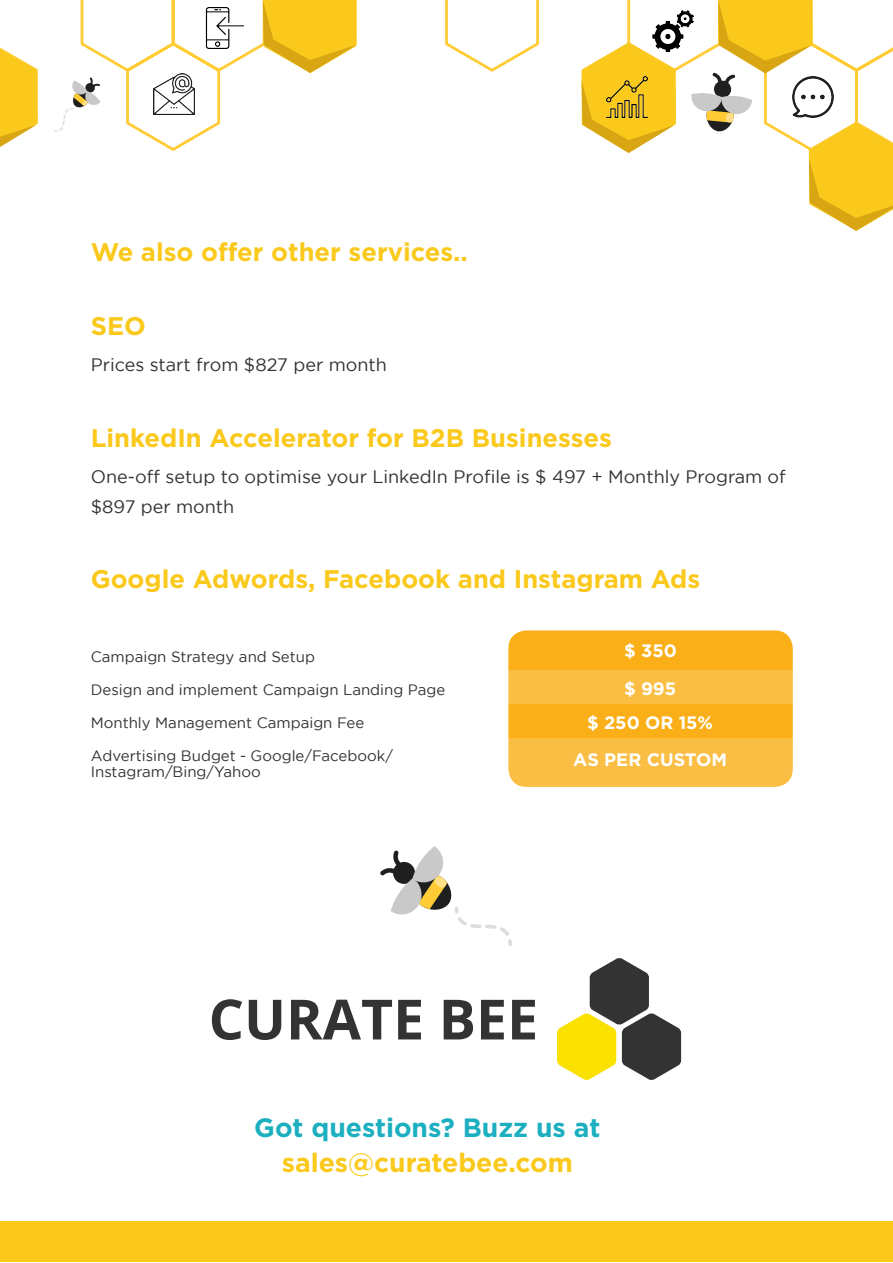
<style>
.page{position:relative;width:893px;height:1263px;background:#fff}
.page>*{position:absolute;margin:0;border:0;box-sizing:border-box;transform-origin:0 0}
.t1{font:700 26.4px "Gotham";color:#1bafc0}
.t2{font:700 26.4px "Gotham";color:#fac91c}
.t3{font:700 25.5px "Gotham";color:#fac91c}
.t4{font:18px/30px "Gotham";color:#333}
.t5{font:700 18px "Gotham";color:#fff}
.t6{font:15px "Gotham";color:#333}
</style>
<div class="page">
<div style="left:0;top:1221px;width:893px;height:41px;background:#fac91c"></div>
<div style="left:508px;top:630px;width:285px;height:157px;background:#faaf18;border-radius:18px"></div>
<div style="left:508px;top:671px;width:285px;height:33px;background:#fabe45"></div>
<div style="left:508px;top:738px;width:285px;height:49px;background:#fabe45"></div>
<svg style="left:80px;top:0;width:611px;height:151px"></svg>
<svg style="left:262px;top:0;width:96px;height:75px"></svg>
<svg style="left:580px;top:41px;width:98px;height:112px"></svg>
<svg style="left:0;top:47px;width:38px;height:100px"></svg>
<svg style="left:691px;top:0;width:202px;height:231px"></svg>
<img style="left:792px;top:76px;width:41px;height:41px">
<img style="left:653px;top:10px;width:41px;height:41px">
<img style="left:153px;top:73px;width:41px;height:41px">
<img style="left:606px;top:76px;width:41px;height:41px">
<img style="left:204px;top:8px;width:41px;height:40px">
<svg style="left:54px;top:77px;width:46px;height:55px"></svg>
<svg style="left:380px;top:846px;width:132px;height:100px"></svg>
<svg style="left:557px;top:958px;width:124px;height:122px"></svg>
<svg style="left:212px;top:999px;width:30px;height:41px"></svg>
<svg style="left:249px;top:1000px;width:32px;height:40px"></svg>
<svg style="left:291px;top:1000px;width:101px;height:39px"></svg>
<svg style="left:398px;top:1000px;width:23px;height:39px"></svg>
<svg style="left:444px;top:1000px;width:29px;height:39px"></svg>
<svg style="left:481px;top:1000px;width:23px;height:39px"></svg>
<svg style="left:512px;top:1000px;width:23px;height:39px"></svg>
<p class="t3" style="left:91px;top:235px;width:379px">We also offer other services..</p>
<p class="t3" style="left:91px;top:310px;width:57px">SEO</p>
<p class="t4" style="left:91px;top:350px;width:298px">Prices start from $827 per month</p>
<p class="t3" style="left:91px;top:421px;width:523px">LinkedIn Accelerator for B2B Businesses</p>
<p class="t4" style="left:91px;top:461px;width:697px">One-off setup to optimise your LinkedIn Profile is $ 497 + Monthly Program of $897 per month</p>
<p class="t3" style="left:91px;top:562px;width:611px">Google Adwords, Facebook and Instagram Ads</p>
<p class="t6" style="left:91px;top:647px;width:226px">Campaign Strategy and Setup</p>
<p class="t6" style="left:91px;top:680px;width:356px">Design and implement Campaign Landing Page</p>
<p class="t6" style="left:91px;top:713px;width:275px">Monthly Management Campaign Fee</p>
<p class="t6" style="left:91px;top:746px;width:304px">Advertising Budget - Google/Facebook/</p>
<p class="t6" style="left:91px;top:762px;width:172px">Instagram/Bing/Yahoo</p>
<p class="t5" style="left:624px;top:639px;width:54px">$ 350</p>
<p class="t5" style="left:624px;top:676px;width:53px">$ 995</p>
<p class="t5" style="left:587px;top:710px;width:127px">$ 250 OR 15%</p>
<p class="t5" style="left:573px;top:748px;width:155px">AS PER CUSTOM</p>
<p class="t1" style="left:254px;top:1110px;width:348px">Got questions? Buzz us at</p>
<p class="t2" style="left:282px;top:1145px;width:293px">sales@curatebee.com</p>
</div>
